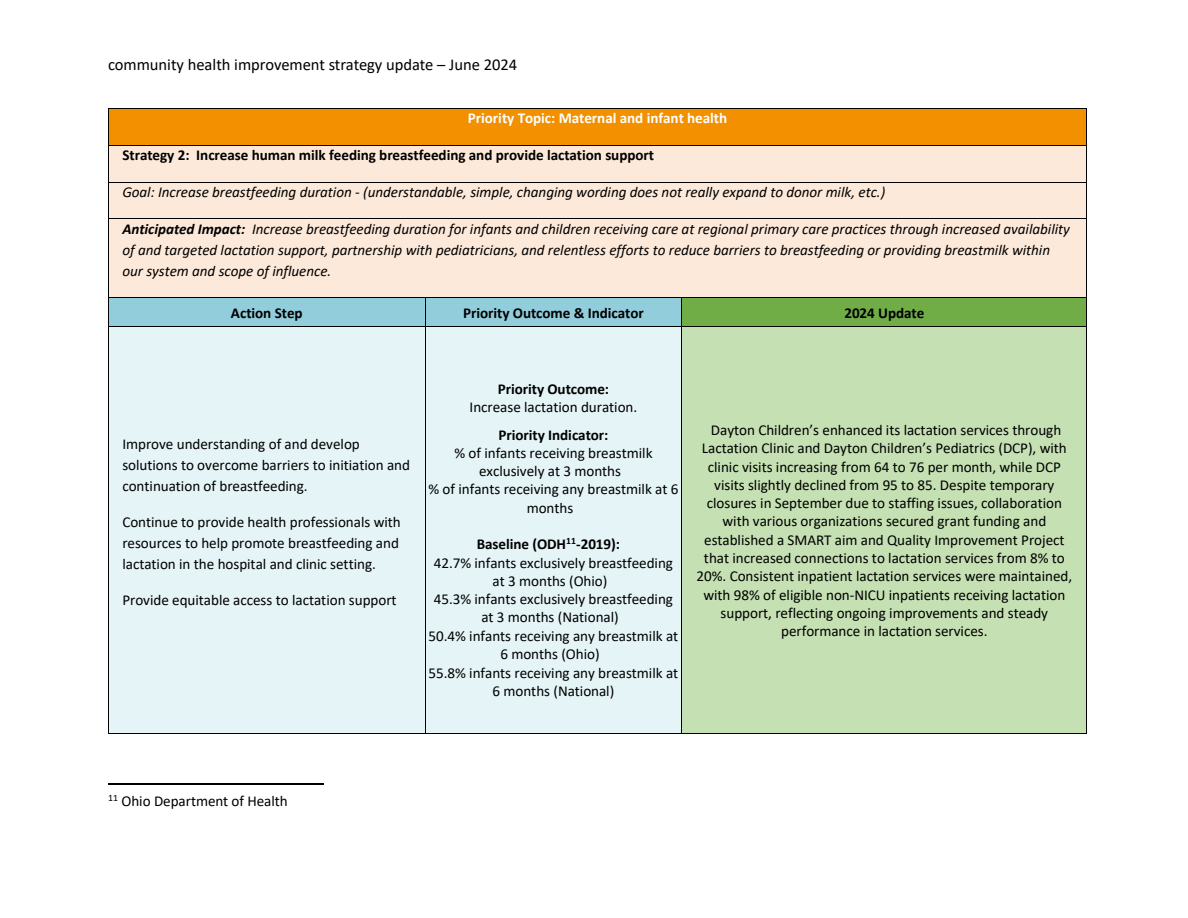
<style>
.page{position:relative;width:1188px;height:918px;background:#fff}
.page>*{position:absolute;margin:0;border:0;box-sizing:border-box;transform-origin:0 0}
.t1{font:16.5px "Calibri";color:#000}
.t2{font:15.15px/18.3px "Calibri";letter-spacing:-.005em;color:#000}
.t3{font:italic 15.15px/21px "Calibri";letter-spacing:-.005em;color:#000}
.t4{font:700 15.15px "Calibri";letter-spacing:-.005em;color:#000}
.t5{font:700 15.15px "Calibri";letter-spacing:-.005em;color:#fff}
.s1{font-weight:700}
</style>
<div class="page">
<hr style="left:108px;top:783px;width:216px;height:1px;background:#000">
<div style="left:112px;top:109px;width:972px;height:36px;background:#f29000"></div>
<hr style="left:109px;top:108px;width:977px;height:1px;background:#000">
<hr style="left:108px;top:109px;width:1px;height:36px;background:#000">
<hr style="left:1086px;top:109px;width:1px;height:36px;background:#000">
<div style="left:112px;top:146px;width:972px;height:36px;background:#fde9d9"></div>
<hr style="left:109px;top:145px;width:977px;height:1px;background:#000">
<hr style="left:108px;top:145px;width:1px;height:37px;background:#000">
<hr style="left:1086px;top:145px;width:1px;height:37px;background:#000">
<div style="left:112px;top:183px;width:972px;height:36px;background:#fde9d9"></div>
<hr style="left:109px;top:182px;width:977px;height:1px;background:#000">
<hr style="left:108px;top:183px;width:1px;height:36px;background:#000">
<hr style="left:1086px;top:183px;width:1px;height:36px;background:#000">
<div style="left:112px;top:219px;width:972px;height:21px;background:#fde9d9"></div>
<div style="left:112px;top:240px;width:972px;height:21px;background:#fde9d9"></div>
<div style="left:112px;top:261px;width:972px;height:36px;background:#fde9d9"></div>
<hr style="left:109px;top:219px;width:977px;height:1px;background:#000">
<hr style="left:108px;top:219px;width:1px;height:78px;background:#000">
<hr style="left:1086px;top:219px;width:1px;height:78px;background:#000">
<div style="left:109px;top:298px;width:316px;height:29px;background:#92cddc"></div>
<div style="left:426px;top:298px;width:255px;height:29px;background:#92cddc"></div>
<div style="left:682px;top:298px;width:404px;height:29px;background:#70ad47"></div>
<hr style="left:109px;top:297px;width:316px;height:1px;background:#000">
<hr style="left:426px;top:297px;width:255px;height:1px;background:#000">
<hr style="left:682px;top:297px;width:404px;height:1px;background:#000">
<div style="left:109px;top:327px;width:316px;height:406px;background:#e5f4f7"></div>
<div style="left:426px;top:327px;width:255px;height:406px;background:#e5f4f7"></div>
<div style="left:682px;top:327px;width:404px;height:406px;background:#c5e0b3"></div>
<svg style="left:108px;top:297px;width:1px;height:30px"></svg>
<hr style="left:109px;top:327px;width:316px;height:1px;background:#000">
<svg style="left:425px;top:297px;width:1px;height:30px"></svg>
<hr style="left:426px;top:327px;width:255px;height:1px;background:#000">
<svg style="left:681px;top:297px;width:1px;height:30px"></svg>
<hr style="left:682px;top:327px;width:404px;height:1px;background:#000">
<svg style="left:1086px;top:297px;width:1px;height:30px"></svg>
<hr style="left:108px;top:327px;width:1px;height:406px;background:#000">
<hr style="left:109px;top:733px;width:316px;height:1px;background:#000">
<hr style="left:425px;top:327px;width:1px;height:406px;background:#000">
<hr style="left:426px;top:733px;width:255px;height:1px;background:#000">
<hr style="left:681px;top:327px;width:1px;height:406px;background:#000">
<hr style="left:682px;top:733px;width:404px;height:1px;background:#000">
<hr style="left:1086px;top:327px;width:1px;height:406px;background:#000">
<p class="t1" style="left:108px;top:54px;width:411px">community health improvement strategy update – June 2024</p>
<p class="t5" style="left:468px;top:109px;width:261px">Priority Topic: Maternal and infant health</p>
<p class="t4" style="left:122px;top:146px;width:533px">Strategy 2: Increase human milk feeding breastfeeding and provide lactation support</p>
<p class="t3" style="left:122px;top:181px;width:764px">Goal: Increase breastfeeding duration - (understandable, simple, changing wording does not really expand to donor milk, etc.)</p>
<p class="t3" style="left:122px;top:218px;width:949px"><span class="s1">Anticipated Impact:</span> Increase breastfeeding duration for infants and children receiving care at regional primary care practices through increased availability of and targeted lactation support, partnership with pediatricians, and relentless efforts to reduce barriers to breastfeeding or providing breastmilk within our system and scope of influence.</p>
<p class="t4" style="left:231px;top:303px;width:73px">Action Step</p>
<p class="t4" style="left:463px;top:303px;width:182px">Priority Outcome &amp; Indicator</p>
<p class="t4" style="left:844px;top:303px;width:81px">2024 Update</p>
<p class="t2" style="left:122px;top:433px;width:289px;line-height:21px">Improve understanding of and develop solutions to overcome barriers to initiation and continuation of breastfeeding.</p>
<p class="t2" style="left:122px;top:511px;width:280px;line-height:21px">Continue to provide health professionals with resources to help promote breastfeeding and lactation in the hospital and clinic setting.</p>
<p class="t2" style="left:122px;top:590px;width:276px">Provide equitable access to lactation support</p>
<p class="t4" style="left:498px;top:379px;width:113px">Priority Outcome:</p>
<p class="t2" style="left:470px;top:398px;width:169px">Increase lactation duration.</p>
<p class="t4" style="left:498px;top:425px;width:112px">Priority Indicator:</p>
<p class="t2" style="left:428px;top:444px;width:252px;text-align:center">% of infants receiving breastmilk exclusively at 3 months<br>% of infants receiving any breastmilk at 6 months</p>
<p class="t4" style="left:477px;top:535px;width:145px">Baseline (ODH<sup>11</sup>-2019):</p>
<p class="t2" style="left:434px;top:553px;width:241px">42.7% infants exclusively breastfeeding</p>
<p class="t2" style="left:493px;top:572px;width:116px">at 3 months (Ohio)</p>
<p class="t2" style="left:434px;top:590px;width:241px">45.3% infants exclusively breastfeeding</p>
<p class="t2" style="left:481px;top:608px;width:139px">at 3 months (National)</p>
<p class="t2" style="left:429px;top:626px;width:251px">50.4% infants receiving any breastmilk at</p>
<p class="t2" style="left:500px;top:645px;width:101px">6 months (Ohio)</p>
<p class="t2" style="left:429px;top:663px;width:251px">55.8% infants receiving any breastmilk at</p>
<p class="t2" style="left:493px;top:682px;width:123px">6 months (National)</p>
<p class="t2" style="left:697px;top:421px;width:377px;text-align:center">Dayton Children’s enhanced its lactation services through Lactation Clinic and Dayton Children’s Pediatrics (DCP), with clinic visits increasing from 64 to 76 per month, while DCP visits slightly declined from 95 to 85. Despite temporary closures in September due to staffing issues, collaboration with various organizations secured grant funding and established a SMART aim and Quality Improvement Project that increased connections to lactation services from 8% to 20%. Consistent inpatient lactation services were maintained, with 98% of eligible non-NICU inpatients receiving lactation support, reflecting ongoing improvements and steady performance in lactation services.</p>
<p class="t2" style="left:108px;top:792px;width:181px"><sup>11</sup> Ohio Department of Health</p>
</div>
